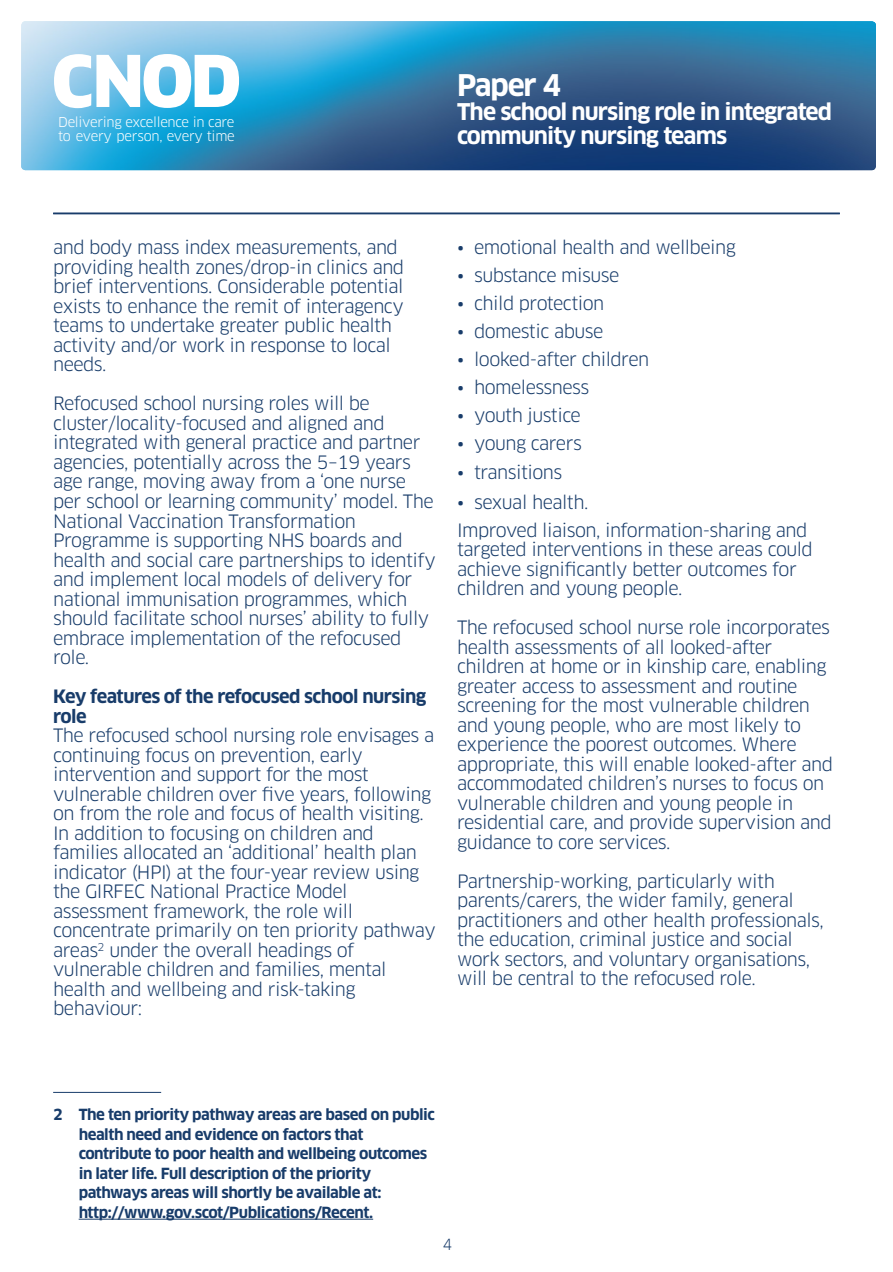
<style>
.page{position:relative;width:893px;height:1272px;background:#fff}
.page>*{position:absolute;margin:0;border:0;box-sizing:border-box;transform-origin:0 0}
.t1{font:700 29.1px "Clan";letter-spacing:-.04em;color:#fff}
.t2{font:700 22.5px/24px "Clan";letter-spacing:-.04em;color:#fff}
.NEW_Body_TEXT{font:18px/19.5px "Clan";letter-spacing:-.03em;color:#183c6a}
.Bullet{font:18px "Clan";letter-spacing:-.03em;color:#183c6a}
.NEW_Heading_1{font:700 18px/19.5px "Clan";letter-spacing:-.03em;color:#183c6a}
.Footnote{font:700 15px/19.5px "Clan";letter-spacing:-.03em;color:#183c6a}
.t3{font:15px "Clan";color:#183c6a}
.t4{font:13.2px/13.5px "Clan";letter-spacing:-.025em;color:#fff}
</style>
<div class="page">
<img style="left:21px;top:21px;width:855px;height:149px">
<svg style="left:54px;top:54px;width:185px;height:54px"></svg>
<hr style="left:53px;top:213px;width:787px;height:1px;background:#183c6a">
<hr style="left:53px;top:1091px;width:108px;height:1px;background:#183c6a">
<hr style="left:79px;top:1218px;width:294px;height:1px;background:#183c6a">
<p class="t4" style="left:58px;top:116px;width:178px">Delivering excellence in care to every person, every time</p>
<p class="t1" style="left:457px;top:67px;width:105px">Paper 4</p>
<p class="t2" style="left:457px;top:100px;width:377px">The school nursing role in integrated community nursing teams</p>
<p class="NEW_Body_TEXT" style="left:53px;top:238px;width:353px">and body mass index measurements, and providing health zones/drop-in clinics and brief interventions. Considerable potential exists to enhance the remit of interagency teams to undertake greater public health activity and/or work in response to local needs.</p>
<p class="NEW_Body_TEXT" style="left:53px;top:394px;width:384px">Refocused school nursing roles will be cluster/locality-focused and aligned and integrated with general practice and partner agencies, potentially across the 5–19 years age range, moving away from a ‘one nurse per school or learning community’ model. The National Vaccination Transformation Programme is supporting NHS boards and health and social care partnerships to identify and implement local models of delivery for national immunisation programmes, which should facilitate school nurses’ ability to fully embrace implementation of the refocused role.</p>
<p class="NEW_Heading_1" style="left:53px;top:687px;width:375px">Key features of the refocused school nursing role</p>
<p class="NEW_Body_TEXT" style="left:53px;top:726px;width:384px">The refocused school nursing role envisages a continuing focus on prevention, early intervention and support for the most vulnerable children over five years, following on from the role and focus of health visiting.<br>In addition to focusing on children and families allocated an ‘additional’ health plan indicator (HPI) at the four-year review using the GIRFEC National Practice Model assessment framework, the role will concentrate primarily on ten priority pathway areas<sup>2</sup> under the overall headings of vulnerable children and families, mental health and wellbeing and risk-taking behaviour:</p>
<p class="Bullet" style="left:457px;top:236px;width:280px">• emotional health and wellbeing</p>
<p class="Bullet" style="left:457px;top:264px;width:164px">• substance misuse</p>
<p class="Bullet" style="left:457px;top:292px;width:149px">• child protection</p>
<p class="Bullet" style="left:457px;top:320px;width:148px">• domestic abuse</p>
<p class="Bullet" style="left:457px;top:348px;width:194px">• looked-after children</p>
<p class="Bullet" style="left:457px;top:376px;width:134px">• homelessness</p>
<p class="Bullet" style="left:457px;top:404px;width:125px">• youth justice</p>
<p class="Bullet" style="left:457px;top:432px;width:126px">• young carers</p>
<p class="Bullet" style="left:457px;top:461px;width:107px">• transitions</p>
<p class="Bullet" style="left:457px;top:491px;width:133px">• sexual health.</p>
<p class="NEW_Body_TEXT" style="left:457px;top:520px;width:357px">Improved liaison, information-sharing and targeted interventions in these areas could achieve significantly better outcomes for children and young people.</p>
<p class="NEW_Body_TEXT" style="left:457px;top:618px;width:377px">The refocused school nurse role incorporates health assessments of all looked-after children at home or in kinship care, enabling greater access to assessment and routine screening for the most vulnerable children and young people, who are most likely to experience the poorest outcomes. Where appropriate, this will enable looked-after and accommodated children’s nurses to focus on vulnerable children and young people in residential care, and provide supervision and guidance to core services.</p>
<p class="NEW_Body_TEXT" style="left:457px;top:871px;width:368px">Partnership-working, particularly with parents/carers, the wider family, general practitioners and other health professionals, the education, criminal justice and social work sectors, and voluntary organisations, will be central to the refocused role.</p>
<p class="Footnote" style="left:79px;top:1105px;width:358px;text-indent:-26px">2 The ten priority pathway areas are based on public health need and evidence on factors that contribute to poor health and wellbeing outcomes in later life. Full description of the priority pathways areas will shortly be available at: http://www.gov.scot/Publications/Recent.</p>
<p class="t3" style="left:442px;top:1234px;width:11px">4</p>
</div>
